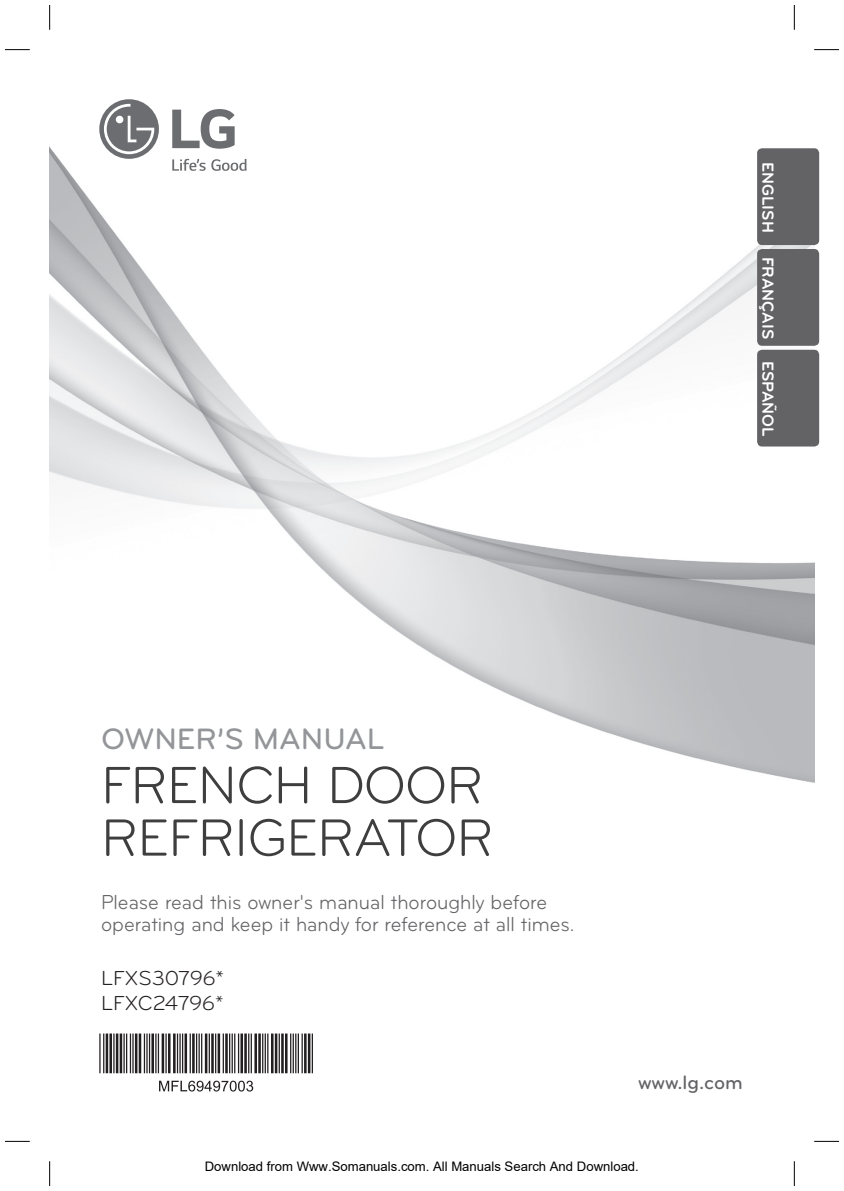
<style>
.page{position:relative;width:844px;height:1191px;background:#fff}
.page>*{position:absolute;margin:0;border:0;box-sizing:border-box;transform-origin:0 0}
.t1{font:54.25px/52.5px "Bryant LG";letter-spacing:-.015em;color:#3e3e3f}
.t2{font:500 30.62px "Bryant LG";color:#939598}
.t3{font:21px/22.8px "Bryant LG";color:#636366;scale:.95 1}
.t4{font:21px/25.2px "Bryant LG";letter-spacing:-.005em;color:#231f20}
.t5{font:500 20.12px "Bryant LG";color:#636366}
.t6{font:700 16.62px "Bryant LG";color:#fff}
.t7{font:13.12px "Arial";color:#000}
</style>
<div class="page">
<img style="left:50px;top:115px;width:764px;height:940px">
<svg style="left:172px;top:159px;width:33px;height:12px"></svg>
<svg style="left:211px;top:159px;width:35px;height:12px"></svg>
<svg style="left:99px;top:99px;width:60px;height:60px"></svg>
<svg style="left:172px;top:109px;width:62px;height:40px"></svg>
<div style="left:757px;top:148px;width:62px;height:97px;background:#636366;border-radius:5px"></div>
<div style="left:757px;top:249px;width:62px;height:97px;background:#636366;border-radius:5px"></div>
<div style="left:757px;top:350px;width:62px;height:96px;background:#636366;border-radius:5px"></div>
<svg style="left:159px;top:1080px;width:94px;height:11px"></svg>
<hr style="left:99px;top:1033px;width:1px;height:40px;background:#231f20">
<hr style="left:103px;top:1033px;width:1px;height:40px;background:#231f20">
<hr style="left:106px;top:1033px;width:2px;height:40px;background:#231f20">
<hr style="left:109px;top:1033px;width:3px;height:40px;background:#231f20">
<hr style="left:113px;top:1033px;width:1px;height:40px;background:#231f20">
<hr style="left:116px;top:1033px;width:2px;height:40px;background:#231f20">
<hr style="left:120px;top:1033px;width:2px;height:40px;background:#231f20">
<hr style="left:123px;top:1033px;width:2px;height:40px;background:#231f20">
<hr style="left:126px;top:1033px;width:1px;height:40px;background:#231f20">
<hr style="left:130px;top:1033px;width:1px;height:40px;background:#231f20">
<hr style="left:132px;top:1033px;width:2px;height:40px;background:#231f20">
<hr style="left:135px;top:1033px;width:2px;height:40px;background:#231f20">
<hr style="left:139px;top:1033px;width:2px;height:40px;background:#231f20">
<hr style="left:144px;top:1033px;width:1px;height:40px;background:#231f20">
<hr style="left:146px;top:1033px;width:2px;height:40px;background:#231f20">
<hr style="left:149px;top:1033px;width:1px;height:40px;background:#231f20">
<hr style="left:151px;top:1033px;width:3px;height:40px;background:#231f20">
<hr style="left:155px;top:1033px;width:1px;height:40px;background:#231f20">
<hr style="left:158px;top:1033px;width:1px;height:40px;background:#231f20">
<hr style="left:161px;top:1033px;width:3px;height:40px;background:#231f20">
<hr style="left:165px;top:1033px;width:2px;height:40px;background:#231f20">
<hr style="left:168px;top:1033px;width:2px;height:40px;background:#231f20">
<hr style="left:173px;top:1033px;width:2px;height:40px;background:#231f20">
<hr style="left:177px;top:1033px;width:1px;height:40px;background:#231f20">
<hr style="left:179px;top:1033px;width:2px;height:40px;background:#231f20">
<hr style="left:182px;top:1033px;width:1px;height:40px;background:#231f20">
<hr style="left:184px;top:1033px;width:3px;height:40px;background:#231f20">
<hr style="left:189px;top:1033px;width:2px;height:40px;background:#231f20">
<hr style="left:192px;top:1033px;width:3px;height:40px;background:#231f20">
<hr style="left:196px;top:1033px;width:1px;height:40px;background:#231f20">
<hr style="left:198px;top:1033px;width:2px;height:40px;background:#231f20">
<hr style="left:201px;top:1033px;width:1px;height:40px;background:#231f20">
<hr style="left:205px;top:1033px;width:2px;height:40px;background:#231f20">
<hr style="left:209px;top:1033px;width:1px;height:40px;background:#231f20">
<hr style="left:211px;top:1033px;width:3px;height:40px;background:#231f20">
<hr style="left:215px;top:1033px;width:1px;height:40px;background:#231f20">
<hr style="left:217px;top:1033px;width:3px;height:40px;background:#231f20">
<hr style="left:222px;top:1033px;width:2px;height:40px;background:#231f20">
<hr style="left:225px;top:1033px;width:3px;height:40px;background:#231f20">
<hr style="left:229px;top:1033px;width:1px;height:40px;background:#231f20">
<hr style="left:231px;top:1033px;width:2px;height:40px;background:#231f20">
<hr style="left:234px;top:1033px;width:1px;height:40px;background:#231f20">
<hr style="left:238px;top:1033px;width:1px;height:40px;background:#231f20">
<hr style="left:240px;top:1033px;width:3px;height:40px;background:#231f20">
<hr style="left:244px;top:1033px;width:3px;height:40px;background:#231f20">
<hr style="left:248px;top:1033px;width:1px;height:40px;background:#231f20">
<hr style="left:250px;top:1033px;width:2px;height:40px;background:#231f20">
<hr style="left:254px;top:1033px;width:3px;height:40px;background:#231f20">
<hr style="left:258px;top:1033px;width:3px;height:40px;background:#231f20">
<hr style="left:262px;top:1033px;width:1px;height:40px;background:#231f20">
<hr style="left:264px;top:1033px;width:2px;height:40px;background:#231f20">
<hr style="left:267px;top:1033px;width:1px;height:40px;background:#231f20">
<hr style="left:271px;top:1033px;width:2px;height:40px;background:#231f20">
<hr style="left:275px;top:1033px;width:2px;height:40px;background:#231f20">
<hr style="left:278px;top:1033px;width:2px;height:40px;background:#231f20">
<hr style="left:281px;top:1033px;width:3px;height:40px;background:#231f20">
<hr style="left:285px;top:1033px;width:2px;height:40px;background:#231f20">
<hr style="left:290px;top:1033px;width:1px;height:40px;background:#231f20">
<hr style="left:292px;top:1033px;width:2px;height:40px;background:#231f20">
<hr style="left:295px;top:1033px;width:1px;height:40px;background:#231f20">
<hr style="left:297px;top:1033px;width:2px;height:40px;background:#231f20">
<hr style="left:301px;top:1033px;width:2px;height:40px;background:#231f20">
<hr style="left:304px;top:1033px;width:2px;height:40px;background:#231f20">
<hr style="left:308px;top:1033px;width:2px;height:40px;background:#231f20">
<hr style="left:311px;top:1033px;width:2px;height:40px;background:#231f20">
<svg style="left:5px;top:1141px;width:25px;height:1px"></svg>
<svg style="left:5px;top:49px;width:25px;height:1px"></svg>
<svg style="left:814px;top:1141px;width:24px;height:1px"></svg>
<svg style="left:814px;top:49px;width:24px;height:1px"></svg>
<svg style="left:49px;top:1161px;width:1px;height:25px"></svg>
<svg style="left:793px;top:1161px;width:1px;height:25px"></svg>
<svg style="left:49px;top:5px;width:1px;height:25px"></svg>
<svg style="left:793px;top:5px;width:1px;height:25px"></svg>
<p class="t6" style="left:778px;top:162px;width:72px;rotate:90deg">ENGLISH</p>
<p class="t6" style="left:778px;top:257px;width:84px;rotate:90deg">FRANÇAIS</p>
<p class="t6" style="left:778px;top:361px;width:78px;rotate:90deg">ESPAÑOL</p>
<h2 class="t2" style="left:101px;top:719px;width:285px">OWNER’S MANUAL</h2>
<h1 class="t1" style="left:101px;top:759px;width:394px">FRENCH DOOR<br>REFRIGERATOR</h1>
<p class="t3" style="left:101px;top:890px;width:499px">Please read this owner's manual thoroughly before operating and keep it handy for reference at all times.</p>
<p class="t4" style="left:101px;top:965px;width:125px">LFXS30796*<br>LFXC24796*</p>
<p class="t5" style="left:638px;top:1069px;width:106px">www.lg.com</p>
<p class="t7" style="left:205px;top:1158px;width:435px">Download from Www.Somanuals.com. All Manuals Search And Download.</p>
</div>
